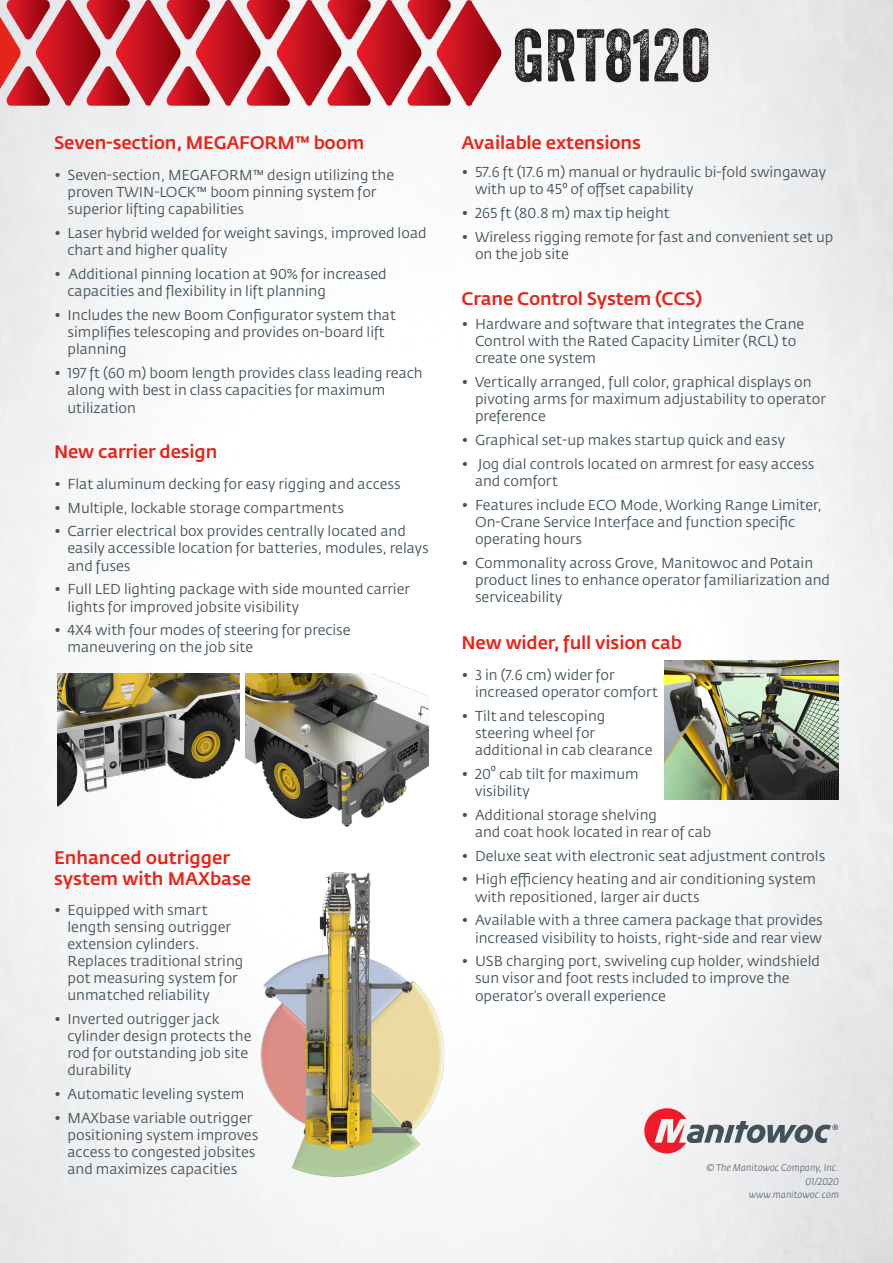
<style>
.page{position:relative;width:893px;height:1263px;background:#fff}
.page>*{position:absolute;margin:0;border:0;box-sizing:border-box;transform-origin:0 0}
.t1{font:72px "Veneer Two";color:#231f20}
.t2{font:500 18px/21.6px "Fedra Sans Pro";letter-spacing:-.01em;color:#e72419}
.t3{font:14.25px/17.1px "Fedra Sans Pro";color:#45555f}
.t4{font:italic 300 9.75px "Fedra Sans Pro";color:#45555f}
</style>
<div class="page">
<img style="left:0;top:0;width:893px;height:1263px">
<svg style="left:0;top:0;width:501px;height:106px"></svg>
<svg style="left:644px;top:1108px;width:194px;height:45px"></svg>
<img style="left:665px;top:660px;width:174px;height:140px">
<img style="left:252px;top:869px;width:194px;height:308px">
<img style="left:57px;top:674px;width:183px;height:156px">
<img style="left:245px;top:673px;width:183px;height:160px">
<p class="t2" style="left:54px;top:132px;width:312px">Seven-section, MEGAFORM™ boom</p>
<p class="t3" style="left:68px;top:166px;width:328px;text-indent:-14px">• Seven-section, MEGAFORM™ design utilizing the proven TWIN-LOCK™ boom pinning system for superior lifting capabilities</p>
<p class="t3" style="left:68px;top:224px;width:361px;text-indent:-14px">• Laser hybrid welded for weight savings, improved load chart and higher quality</p>
<p class="t3" style="left:68px;top:265px;width:321px;text-indent:-14px">• Additional pinning location at 90% for increased capacities and flexibility in lift planning</p>
<p class="t3" style="left:68px;top:306px;width:330px;text-indent:-14px">• Includes the new Boom Configurator system that simplifies telescoping and provides on-board lift planning</p>
<p class="t3" style="left:68px;top:364px;width:357px;line-height:17.5px;text-indent:-14px">• 197 ft (60 m) boom length provides class leading reach along with best in class capacities for maximum utilization</p>
<p class="t2" style="left:54px;top:441px;width:165px">New carrier design</p>
<p class="t3" style="left:54px;top:475px;width:348px">• Flat aluminum decking for easy rigging and access</p>
<p class="t3" style="left:54px;top:499px;width:292px">• Multiple, lockable storage compartments</p>
<p class="t3" style="left:68px;top:523px;width:363px;text-indent:-14px">• Carrier electrical box provides centrally located and easily accessible location for batteries, modules, relays and fuses</p>
<p class="t3" style="left:68px;top:581px;width:344px;text-indent:-14px">• Full LED lighting package with side mounted carrier lights for improved jobsite visibility</p>
<p class="t3" style="left:68px;top:622px;width:285px;text-indent:-14px">• 4X4 with four modes of steering for precise maneuvering on the job site</p>
<p class="t2" style="left:54px;top:847px;width:199px">Enhanced outrigger system with MAXbase</p>
<p class="t3" style="left:68px;top:901px;width:177px;text-indent:-14px">• Equipped with smart length sensing outrigger extension cylinders.<br>Replaces traditional string pot measuring system for unmatched reliability</p>
<p class="t3" style="left:68px;top:1010px;width:185px;text-indent:-14px">• Inverted outrigger jack cylinder design protects the rod for outstanding job site durability</p>
<p class="t3" style="left:54px;top:1085px;width:192px">• Automatic leveling system</p>
<p class="t3" style="left:68px;top:1109px;width:192px;text-indent:-14px">• MAXbase variable outrigger positioning system improves access to congested jobsites and maximizes capacities</p>
<p class="t1" style="left:513px;top:12px;width:199px">GRT8120</p>
<p class="t2" style="left:461px;top:132px;width:181px">Available extensions</p>
<p class="t3" style="left:475px;top:163px;width:353px;text-indent:-14px">• 57.6 ft (17.6 m) manual or hydraulic bi-fold swingaway with up to 45⁰ of offset capability</p>
<p class="t3" style="left:461px;top:204px;width:210px">• 265 ft (80.8 m) max tip height</p>
<p class="t3" style="left:475px;top:228px;width:360px;text-indent:-14px">• Wireless rigging remote for fast and convenient set up on the job site</p>
<p class="t2" style="left:461px;top:288px;width:242px">Crane Control System (CCS)</p>
<p class="t3" style="left:475px;top:316px;width:331px;text-indent:-14px">• Hardware and software that integrates the Crane<br>Control with the Rated Capacity Limiter (RCL) to create one system</p>
<p class="t3" style="left:475px;top:374px;width:352px;text-indent:-14px">• Vertically arranged, full color, graphical displays on pivoting arms for maximum adjustability to operator preference</p>
<p class="t3" style="left:461px;top:432px;width:325px">• Graphical set-up makes startup quick and easy</p>
<p class="t3" style="left:475px;top:455px;width:341px;text-indent:-14px">• Jog dial controls located on armrest for easy access and comfort</p>
<p class="t3" style="left:475px;top:496px;width:349px;text-indent:-14px">• Features include ECO Mode, Working Range Limiter,<br>On-Crane Service Interface and function specific operating hours</p>
<p class="t3" style="left:475px;top:554px;width:357px;text-indent:-14px">• Commonality across Grove, Manitowoc and Potain product lines to enhance operator familiarization and serviceability</p>
<p class="t2" style="left:461px;top:632px;width:222px">New wider, full vision cab</p>
<p class="t3" style="left:475px;top:666px;width:185px;text-indent:-14px">• 3 in (7.6 cm) wider for increased operator comfort</p>
<p class="t3" style="left:475px;top:707px;width:179px;text-indent:-14px">• Tilt and telescoping steering wheel for additional in cab clearance</p>
<p class="t3" style="left:475px;top:765px;width:165px;text-indent:-14px">• 20⁰ cab tilt for maximum visibility</p>
<p class="t3" style="left:475px;top:806px;width:238px;text-indent:-14px">• Additional storage shelving<br>and coat hook located in rear of cab</p>
<p class="t3" style="left:461px;top:847px;width:365px">• Deluxe seat with electronic seat adjustment controls</p>
<p class="t3" style="left:475px;top:871px;width:343px;text-indent:-14px">• High efficiency heating and air conditioning system with repositioned, larger air ducts</p>
<p class="t3" style="left:461px;top:912px;width:363px;text-align:right">• Available with a three camera package that provides increased visibility to hoists, right-side and rear view</p>
<p class="t3" style="left:475px;top:953px;width:346px;text-indent:-14px">• USB charging port, swiveling cup holder, windshield sun visor and foot rests included to improve the operator’s overall experience</p>
<p class="t4" style="left:706px;top:1162px;width:134px">© The Manitowoc Company, Inc.</p>
<p class="t4" style="left:805px;top:1175px;width:35px">01/2020</p>
<p class="t4" style="left:749px;top:1189px;width:92px">www.manitowoc.com</p>
</div>
